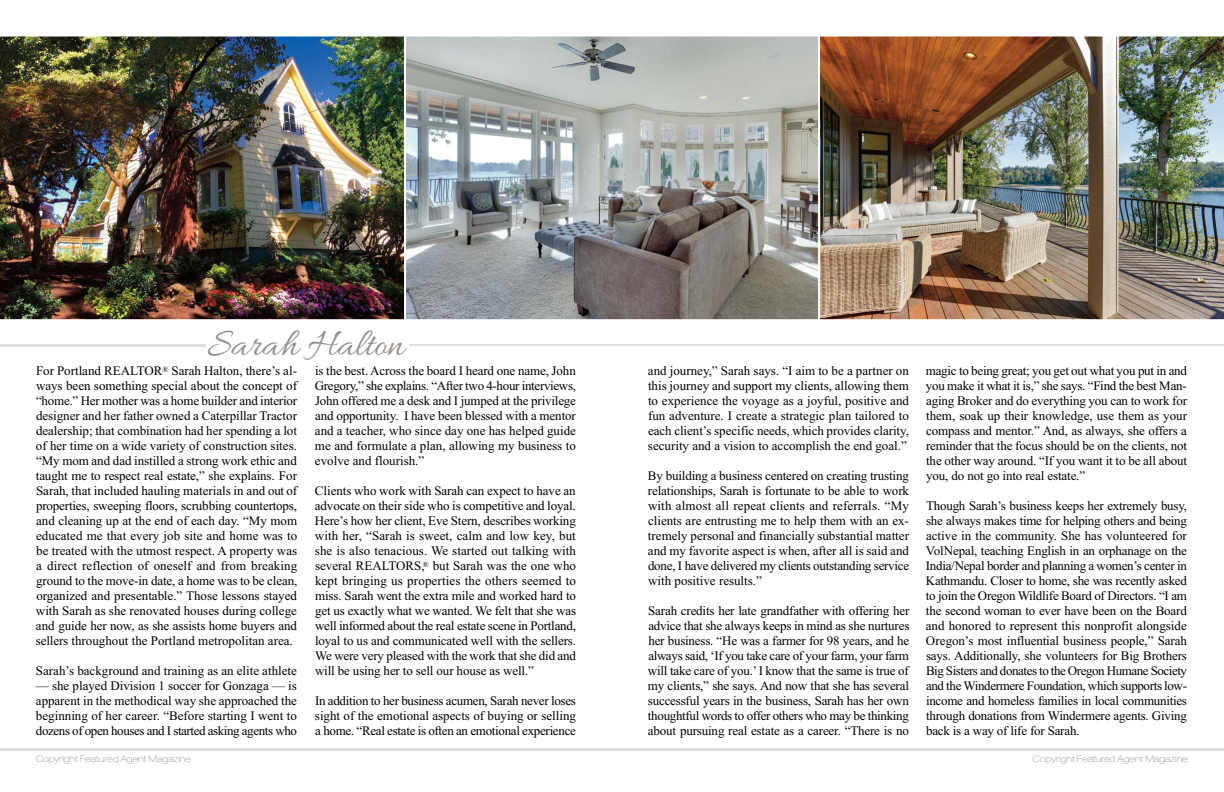
<style>
.page{position:relative;width:1224px;height:792px;background:#fff}
.page>*{position:absolute;margin:0;border:0;box-sizing:border-box;transform-origin:0 0}
.t1{font:40px "Allura";color:#95908b}
.t2{font:13px/15px "Times New Roman";letter-spacing:-.01em;color:#000;text-align:justify}
.t3{font:100 expanded 9px "Helvetica Neue";color:#939598}
</style>
<div class="page">
<hr style="left:409px;top:344px;width:815px;height:2px;background:#e1dfdd">
<img style="left:407px;top:38px;width:410px;height:280px">
<div style="left:405px;top:36px;width:414px;height:284px;border:1px solid #fff"></div>
<img style="left:820px;top:36px;width:404px;height:284px">
<img style="left:0;top:36px;width:404px;height:284px">
<hr style="left:0;top:748px;width:1224px;height:2px;background:#e1dfdd">
<hr style="left:0;top:344px;width:206px;height:2px;background:#e1dfdd">
<h1 class="t1" style="left:208px;top:321px;width:201px">Sarah Halton</h1>
<p class="t2" style="left:36px;top:363px;width:264px">For Portland REALTOR<sup>®</sup> Sarah Halton, there’s al&shy;ways been something special about the concept of “home.” Her mother was a home builder and interior designer and her father owned a Caterpillar Tractor dealership; that combination had her spending a lot of her time on a wide variety of construction sites. “My mom and dad instilled a strong work ethic and taught me to respect real estate,” she explains. For Sarah, that included hauling materials in and out of properties, sweeping floors, scrubbing countertops, and cleaning up at the end of each day. “My mom educated me that every job site and home was to be treated with the utmost respect. A property was a direct reflection of oneself and from breaking ground to the move-in date, a home was to be clean, organized and presentable.” Those lessons stayed with Sarah as she renovated houses during college and guide her now, as she assists home buyers and sellers throughout the Portland metropolitan area.</p>
<p class="t2" style="left:36px;top:663px;width:263px">Sarah’s background and training as an elite athlete</p>
<p class="t2" style="left:36px;top:678px;width:263px">— she played Division 1 soccer for Gonzaga — is apparent in the methodical way she approached the beginning of her career. “Before starting I went to dozens ofopen houses and I started asking agents who</p>
<p class="t3" style="left:36px;top:753px;width:156px">Copyright Featured Agent Magazine</p>
<p class="t2" style="left:315px;top:363px;width:263px">is the best. Across the board I heard one name, John Gregory,” she explains. “After two 4-hour interviews, John offered me a desk and I jumped at the privilege and opportunity. I have been blessed with a mentor and a teacher, who since day one has helped guide me and formulate a plan, allowing my business to evolve and flourish.”</p>
<p class="t2" style="left:315px;top:483px;width:263px">Clients who work with Sarah can expect to have an advocate on their side who is competitive and loyal.<br>Here’s how her client, Eve Stern, describes working with her, “Sarah is sweet, calm and low key, but she is also tenacious. We started out talking with several REALTORS,<sup>®</sup> but Sarah was the one who kept bringing us properties the others seemed to miss. Sarah went the extra mile and worked hard to get us exactly what we wanted. We felt that she was well informed about the real estate scene in Portland, loyal to us and communicated well with the sellers.<br>We were very pleased with the work that she did and will be using her to sell our house as well.”</p>
<p class="t2" style="left:315px;top:693px;width:263px">In addition to her business acumen, Sarah never loses sight of the emotional aspects of buying or selling a home. “Real estate is often an emotional experience</p>
<p class="t2" style="left:648px;top:363px;width:263px">and journey,” Sarah says. “I aim to be a partner on this journey and support my clients, allowing them to experience the voyage as a joyful, positive and fun adventure. I create a strategic plan tailored to each client’s specific needs, which provides clarity, security and a vision to accomplish the end goal.”</p>
<p class="t2" style="left:648px;top:468px;width:263px">By building a business centered on creating trusting relationships, Sarah is fortunate to be able to work with almost all repeat clients and referrals. “My clients are entrusting me to help them with an ex&shy;tremely personal and financially substantial matter and my favorite aspect is when, after all is said and done, I have delivered my clients outstanding service with positive results.”</p>
<p class="t2" style="left:648px;top:603px;width:264px">Sarah credits her late grandfather with offering her advice that she always keeps in mind as she nurtures her business. “He was a farmer for 98 years, and he always said, ‘Ifyou take care ofyour farm, your farm will take care of you.’I know that the same is true of my clients,” she says. And now that she has several successful years in the business, Sarah has her own thoughtful words to offer others who may be thinking about pursuing real estate as a career. “There is no</p>
<p class="t2" style="left:926px;top:363px;width:263px">magic to being great; you get out what you put in and you make it what it is,” she says. “Find the best Man&shy;aging Broker and do everything you can to work for them, soak up their knowledge, use them as your compass and mentor.” And, as always, she offers a reminder that the focus should be on the clients, not the other way around. “If you want it to be all about you, do not go into real estate.”</p>
<p class="t2" style="left:926px;top:498px;width:263px">Though Sarah’s business keeps her extremely busy, she always makes time for helping others and being active in the community. She has volunteered for VolNepal, teaching English in an orphanage on the India/Nepal border and planning a women’s center in Kathmandu. Closer to home, she was recently asked to join the Oregon Wildlife Board ofDirectors. “I am the second woman to ever have been on the Board and honored to represent this nonprofit alongside Oregon’s most influential business people,” Sarah says. Additionally, she volunteers for Big Brothers Big Sisters and donates to the Oregon Humane Society and the Windermere Foundation, which supports low&shy;income and homeless families in local communities through donations from Windermere agents. Giving back is a way of life for Sarah.</p>
<p class="t3" style="left:1033px;top:754px;width:156px">Copyright Featured Agent Magazine</p>
</div>
